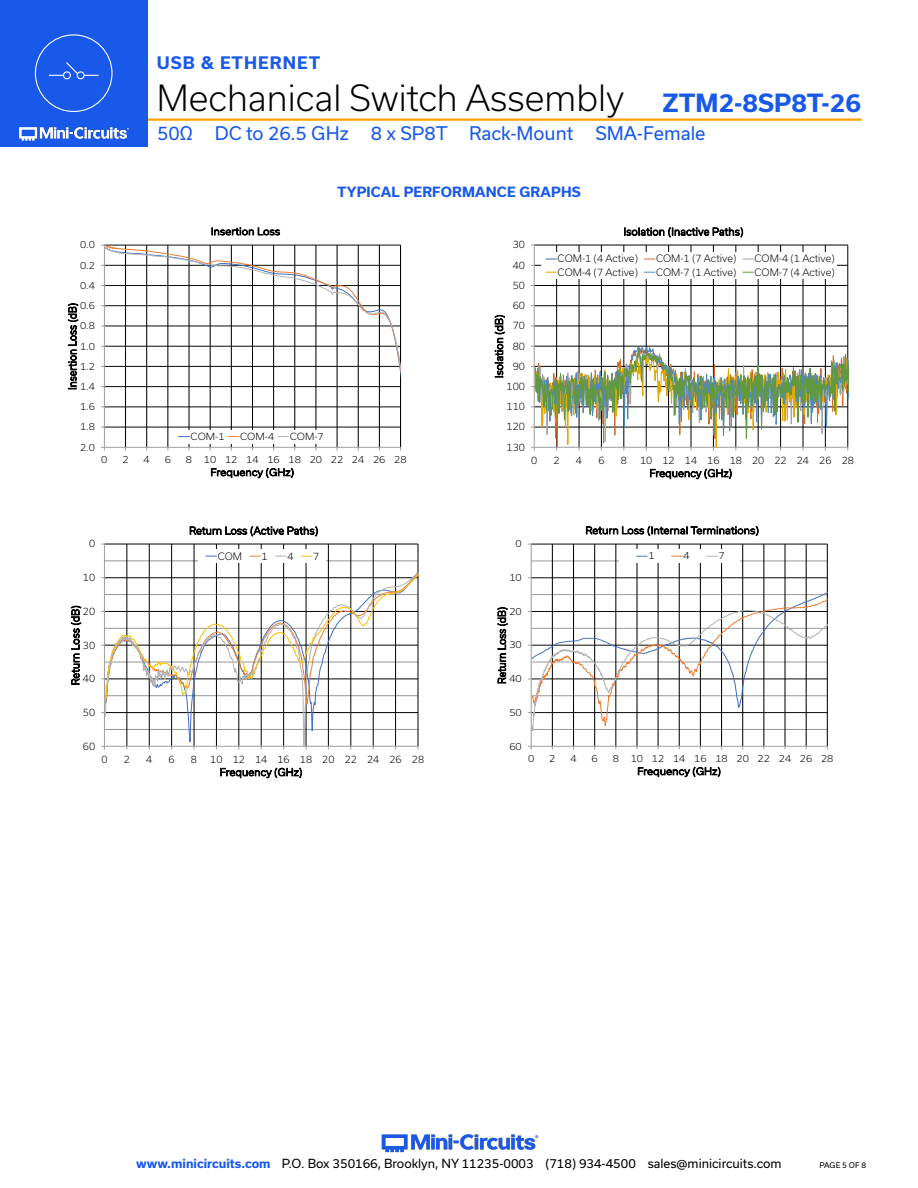
<style>
.page{position:relative;width:918px;height:1188px;background:#fff}
.page>*{position:absolute;margin:0;border:0;box-sizing:border-box;transform-origin:0 0}
.t1{font:300 34.5px "Usual";color:#000}
.t2{font:700 24px "Usual";color:#1859ea}
.t3{font:18px "Usual";color:#1859ea}
.t4{font:700 16.5px "Usual";letter-spacing:.065em;color:#1859ea}
.Blue_Headers{font:700 13.5px "Usual";letter-spacing:.015em;color:#1859ea}
.t5{font:12px "Usual";color:#000}
.t6{font:300 10.05px "Usual";letter-spacing:.025em;color:#000;scale:.94 1}
.t7{font:300 10.05px "Usual";letter-spacing:.025em;color:#000}
.t8{font:300 9.75px/20.2px "Usual";color:#000;text-align:right}
.t9{font:300 9.75px "Usual";letter-spacing:.025em;color:#000}
.t10{font:300 9.45px/20.2px "Usual";letter-spacing:.025em;color:#000;text-align:justify;scale:1.07 1}
.t11{font:300 9.45px "Usual";color:#000;scale:1.07 1}
.t12{font:7.5px "Usual";color:#000}
.s1{font-weight:700;color:#1859ea}
</style>
<div class="page">
<hr style="left:129px;top:118px;width:733px;height:3px;background:#ffa300">
<div style="left:0;top:0;width:147px;height:147px;background:#1859ea"></div>
<hr style="left:917px;top:0;width:1px;height:147px;background:#1859ea">
<img style="left:19px;top:126px;width:110px;height:15px">
<img style="left:381px;top:1134px;width:158px;height:19px">
<div style="left:35px;top:34px;width:78px;height:78px;border:1px solid #fff;border-radius:50%"></div>
<div style="left:63px;top:71px;width:8px;height:8px;border:1px solid #fff;border-radius:50%"></div>
<div style="left:77px;top:71px;width:8px;height:8px;border:1px solid #fff;border-radius:50%"></div>
<svg style="left:49px;top:62px;width:50px;height:14px"></svg>
<svg style="left:104px;top:247px;width:297px;height:201px"></svg>
<div style="left:175px;top:430px;width:151px;height:13px;background:#fff"></div>
<hr style="left:104px;top:544px;width:314px;height:1px;background:#000">
<hr style="left:127px;top:544px;width:1px;height:202px;background:#000">
<hr style="left:149px;top:544px;width:1px;height:202px;background:#000">
<hr style="left:171px;top:544px;width:1px;height:202px;background:#000">
<hr style="left:194px;top:544px;width:1px;height:202px;background:#000">
<hr style="left:216px;top:544px;width:1px;height:202px;background:#000">
<hr style="left:239px;top:544px;width:1px;height:202px;background:#000">
<hr style="left:261px;top:544px;width:1px;height:202px;background:#000">
<hr style="left:283px;top:544px;width:1px;height:202px;background:#000">
<hr style="left:306px;top:544px;width:1px;height:202px;background:#000">
<hr style="left:328px;top:544px;width:1px;height:202px;background:#000">
<hr style="left:351px;top:544px;width:1px;height:202px;background:#000">
<hr style="left:373px;top:544px;width:1px;height:202px;background:#000">
<hr style="left:395px;top:544px;width:1px;height:202px;background:#000">
<hr style="left:418px;top:544px;width:1px;height:202px;background:#000">
<hr style="left:104px;top:544px;width:1px;height:202px;background:#9b9d9f">
<svg style="left:105px;top:558px;width:313px;height:189px"></svg>
<svg style="left:105px;top:559px;width:313px;height:141px"></svg>
<div style="left:198px;top:549px;width:127px;height:14px;background:#fff"></div>
<hr style="left:534px;top:245px;width:314px;height:1px;background:#000">
<hr style="left:534px;top:265px;width:314px;height:1px;background:#000">
<hr style="left:534px;top:285px;width:314px;height:1px;background:#000">
<hr style="left:556px;top:245px;width:1px;height:202px;background:#000">
<hr style="left:579px;top:245px;width:1px;height:202px;background:#000">
<hr style="left:601px;top:245px;width:1px;height:202px;background:#000">
<hr style="left:624px;top:245px;width:1px;height:202px;background:#000">
<hr style="left:646px;top:245px;width:1px;height:202px;background:#000">
<hr style="left:668px;top:245px;width:1px;height:202px;background:#000">
<hr style="left:691px;top:245px;width:1px;height:202px;background:#000">
<hr style="left:713px;top:245px;width:1px;height:202px;background:#000">
<hr style="left:736px;top:245px;width:1px;height:202px;background:#000">
<hr style="left:758px;top:245px;width:1px;height:202px;background:#000">
<hr style="left:780px;top:245px;width:1px;height:202px;background:#000">
<hr style="left:803px;top:245px;width:1px;height:202px;background:#000">
<hr style="left:825px;top:245px;width:1px;height:202px;background:#000">
<hr style="left:848px;top:245px;width:1px;height:202px;background:#000">
<hr style="left:534px;top:245px;width:1px;height:202px;background:#9b9d9f">
<svg style="left:534px;top:297px;width:314px;height:24px"></svg>
<svg style="left:531px;top:321px;width:318px;height:130px"></svg>
<div style="left:542px;top:252px;width:295px;height:27px;background:#fff"></div>
<hr style="left:531px;top:561px;width:296px;height:1px;background:#939597">
<hr style="left:531px;top:544px;width:296px;height:1px;background:#000">
<hr style="left:552px;top:544px;width:1px;height:202px;background:#000">
<hr style="left:573px;top:544px;width:1px;height:202px;background:#000">
<hr style="left:594px;top:544px;width:1px;height:202px;background:#000">
<hr style="left:616px;top:544px;width:1px;height:202px;background:#000">
<hr style="left:637px;top:544px;width:1px;height:202px;background:#000">
<hr style="left:658px;top:544px;width:1px;height:202px;background:#000">
<hr style="left:679px;top:544px;width:1px;height:202px;background:#000">
<hr style="left:700px;top:544px;width:1px;height:202px;background:#000">
<hr style="left:721px;top:544px;width:1px;height:202px;background:#000">
<hr style="left:742px;top:544px;width:1px;height:202px;background:#000">
<hr style="left:764px;top:544px;width:1px;height:202px;background:#000">
<hr style="left:785px;top:544px;width:1px;height:202px;background:#000">
<hr style="left:806px;top:544px;width:1px;height:202px;background:#000">
<hr style="left:827px;top:544px;width:1px;height:202px;background:#000">
<hr style="left:531px;top:544px;width:1px;height:202px;background:#9b9d9f">
<hr style="left:531px;top:746px;width:296px;height:1px;background:#9b9d9f">
<svg style="left:528px;top:578px;width:300px;height:154px"></svg>
<div style="left:619px;top:549px;width:121px;height:14px;background:#fff"></div>
<h3 class="t4" style="left:157px;top:54px;width:165px">USB &amp; ETHERNET</h3>
<h1 class="t1" style="left:157px;top:78px;width:469px">Mechanical Switch Assembly</h1>
<h2 class="t2" style="left:663px;top:89px;width:200px">ZTM2-8SP8T-26</h2>
<h3 class="t3" style="left:157px;top:123px;width:550px">50Ω DC to 26.5 GHz 8 x SP8T Rack-Mount SMA-Female</h3>
<p class="t10" style="left:80px;top:235px;width:15px">0.0<br>0.2<br>0.4<br>0.6<br>0.8<br>1.0<br>1.2<br>1.4<br>1.6<br>1.8<br>2.0</p>
<p class="t6" style="left:67px;top:390px;width:94px;rotate:-90deg">Insertion Loss (dB)</p>
<p class="t10" style="left:211px;top:221px;width:66px">Insertion Loss</p>
<p class="t10" style="left:191px;top:426px;width:33px">COM-1</p>
<p class="t10" style="left:240px;top:426px;width:33px">COM-4</p>
<p class="t10" style="left:290px;top:426px;width:33px">COM-7</p>
<p class="Blue_Headers" style="left:337px;top:184px;width:245px">TYPICAL PERFORMANCE GRAPHS</p>
<p class="t8" style="left:507px;top:235px;width:20px">30<br>40<br>50<br>60<br>70<br>80<br>90<br>100<br>110<br>120<br>130</p>
<p class="t7" style="left:493px;top:378px;width:65px;rotate:-90deg">Isolation (dB)</p>
<p class="t9" style="left:624px;top:226px;width:121px">Isolation (Inactive Paths)</p>
<p class="t8" style="left:558px;top:249px;width:82px">COM-1 (4 Active)</p>
<p class="t8" style="left:656px;top:249px;width:82px">COM-1 (7 Active)</p>
<p class="t8" style="left:755px;top:249px;width:82px">COM-4 (1 Active)</p>
<p class="t8" style="left:558px;top:262px;width:82px">COM-4 (7 Active)</p>
<p class="t8" style="left:656px;top:262px;width:82px">COM-7 (1 Active)</p>
<p class="t8" style="left:755px;top:262px;width:82px">COM-7 (4 Active)</p>
<p class="t10" style="left:101px;top:449px;width:7px">0</p>
<p class="t10" style="left:122px;top:449px;width:7px">2</p>
<p class="t10" style="left:144px;top:449px;width:7px">4</p>
<p class="t10" style="left:165px;top:449px;width:7px">6</p>
<p class="t10" style="left:186px;top:449px;width:7px">8</p>
<p class="t11" style="left:204px;top:454px;width:191px">10 12 14 16 18 20 22 24 26 28</p>
<p class="t8" style="left:531px;top:450px;width:8px">0</p>
<p class="t8" style="left:554px;top:450px;width:8px">2</p>
<p class="t8" style="left:576px;top:450px;width:8px">4</p>
<p class="t8" style="left:598px;top:450px;width:8px">6</p>
<p class="t8" style="left:621px;top:450px;width:8px">8</p>
<p class="t8" style="left:640px;top:450px;width:215px">10 12 14 16 18 20 22 24 26 28</p>
<p class="t10" style="left:211px;top:462px;width:80px">Frequency (GHz)</p>
<p class="t9" style="left:650px;top:468px;width:84px">Frequency (GHz)</p>
<p class="t8" style="left:89px;top:534px;width:8px">0</p>
<p class="t8" style="left:83px;top:567px;width:14px">10</p>
<p class="t8" style="left:83px;top:601px;width:14px">20</p>
<p class="t8" style="left:83px;top:635px;width:14px">30</p>
<p class="t8" style="left:83px;top:668px;width:14px">40</p>
<p class="t8" style="left:83px;top:702px;width:14px">50</p>
<p class="t8" style="left:83px;top:736px;width:14px">60</p>
<p class="t7" style="left:70px;top:685px;width:81px;rotate:-90deg">Return Loss (dB)</p>
<p class="t9" style="left:189px;top:525px;width:130px">Return Loss (Active Paths)</p>
<p class="t8" style="left:218px;top:546px;width:26px">COM</p>
<p class="t8" style="left:262px;top:546px;width:8px">1</p>
<p class="t8" style="left:287px;top:546px;width:8px">4</p>
<p class="t8" style="left:313px;top:546px;width:8px">7</p>
<p class="t10" style="left:516px;top:534px;width:7px">0</p>
<p class="t10" style="left:509px;top:567px;width:13px">10</p>
<p class="t10" style="left:509px;top:601px;width:13px">20</p>
<p class="t10" style="left:509px;top:635px;width:13px">30</p>
<p class="t10" style="left:509px;top:669px;width:13px">40</p>
<p class="t10" style="left:509px;top:702px;width:13px">50</p>
<p class="t10" style="left:509px;top:736px;width:13px">60</p>
<p class="t6" style="left:496px;top:684px;width:83px;rotate:-90deg">Return Loss (dB)</p>
<p class="t10" style="left:586px;top:520px;width:164px">Return Loss (Internal Terminations)</p>
<p class="t10" style="left:648px;top:546px;width:7px">1</p>
<p class="t10" style="left:683px;top:546px;width:7px">4</p>
<p class="t10" style="left:718px;top:546px;width:7px">7</p>
<p class="t8" style="left:101px;top:749px;width:8px">0</p>
<p class="t8" style="left:124px;top:749px;width:8px">2</p>
<p class="t8" style="left:146px;top:749px;width:8px">4</p>
<p class="t8" style="left:169px;top:749px;width:8px">6</p>
<p class="t8" style="left:191px;top:749px;width:8px">8</p>
<p class="t8" style="left:210px;top:749px;width:215px">10 12 14 16 18 20 22 24 26 28</p>
<p class="t10" style="left:528px;top:748px;width:7px">0</p>
<p class="t10" style="left:549px;top:748px;width:7px">2</p>
<p class="t10" style="left:570px;top:748px;width:7px">4</p>
<p class="t10" style="left:592px;top:748px;width:7px">6</p>
<p class="t11" style="left:613px;top:753px;width:208px">8 10 12 14 16 18 20 22 24 26 28</p>
<p class="t9" style="left:220px;top:767px;width:84px">Frequency (GHz)</p>
<p class="t10" style="left:637px;top:761px;width:80px">Frequency (GHz)</p>
<p class="t5" style="left:136px;top:1157px;width:647px"><span class="s1">www.minicircuits.com</span> P.O. Box 350166, Brooklyn, NY 11235-0003 (718) 934-4500 sales@minicircuits.com</p>
<p class="t12" style="left:819px;top:1161px;width:48px">PAGE 5 OF 8</p>
</div>
